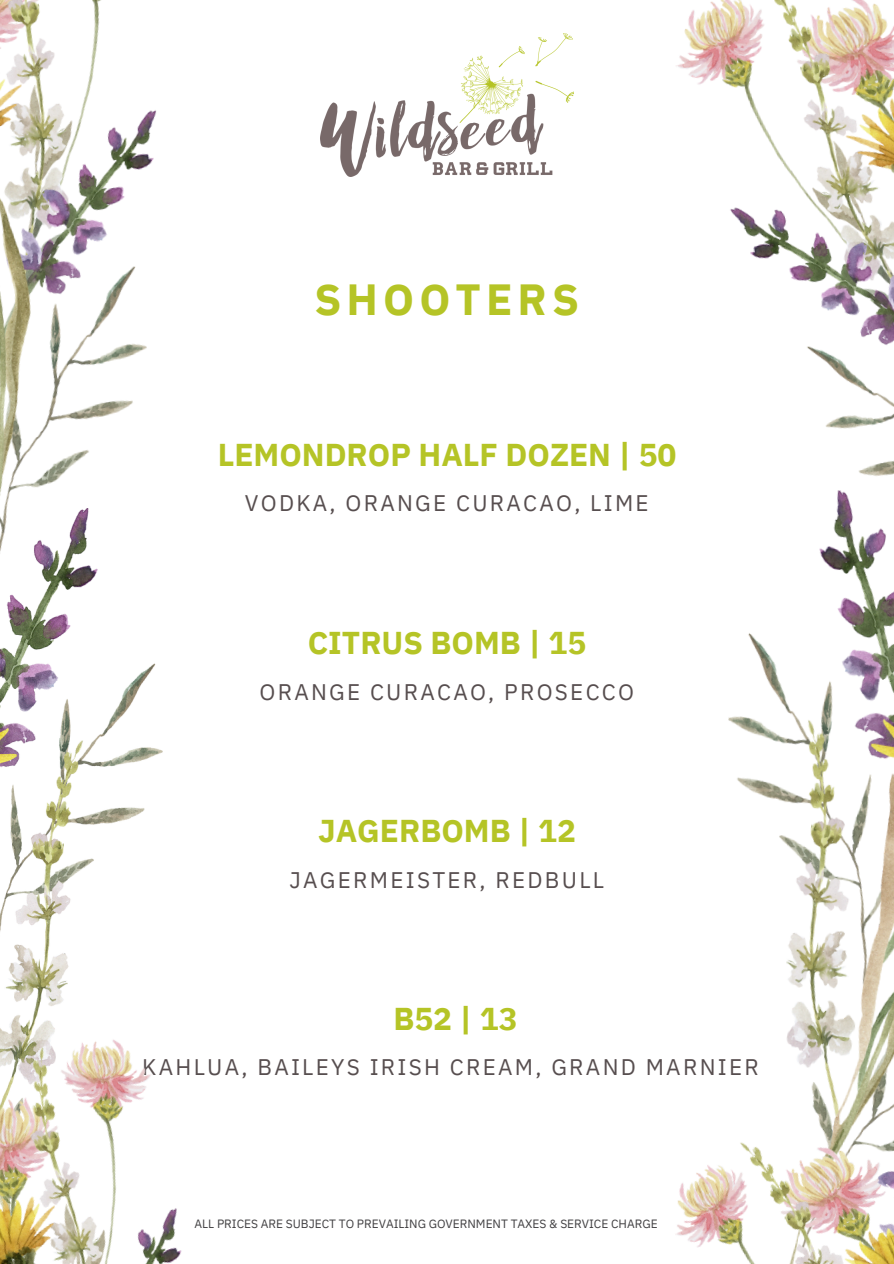
<style>
.page{position:relative;width:894px;height:1264px;background:#fff}
.page>*{position:absolute;margin:0;border:0;box-sizing:border-box;transform-origin:0 0}
.t1{font:700 43.5px "IBM Plex Sans";letter-spacing:.115em;color:#b5c426}
.t2{font:700 31.5px "IBM Plex Sans";color:#b5c426}
.t3{font:22.5px "IBM Plex Sans";letter-spacing:.1em;color:#574e4f}
.t4{font:12px "IBM Plex Sans";letter-spacing:-.005em;color:#414042}
</style>
<div class="page">
<img style="left:320px;top:34px;width:253px;height:143px">
<img style="left:728px;top:694px;width:165px;height:328px">
<img style="left:676px;top:0;width:217px;height:694px">
<img style="left:675px;top:1022px;width:218px;height:241px">
<img style="left:0;top:663px;width:163px;height:327px">
<img style="left:0;top:0;width:157px;height:663px">
<img style="left:0;top:990px;width:182px;height:273px">
<p class="t1" style="left:314px;top:270px;width:266px">SHOOTERS</p>
<p class="t2" style="left:217px;top:433px;width:460px">LEMONDROP HALF DOZEN | 50</p>
<p class="t3" style="left:245px;top:488px;width:405px">VODKA, ORANGE CURACAO, LIME</p>
<p class="t2" style="left:308px;top:621px;width:280px">CITRUS BOMB | 15</p>
<h3 class="t3" style="left:259px;top:676px;width:376px">ORANGE CURACAO, PROSECCO</h3>
<h3 class="t2" style="left:318px;top:809px;width:259px">JAGERBOMB | 12</h3>
<h2 class="t3" style="left:289px;top:864px;width:316px">JAGERMEISTER, REDBULL</h2>
<h3 class="t2" style="left:393px;top:997px;width:126px">B52 | 13</h3>
<h2 class="t3" style="left:142px;top:1052px;width:618px">KAHLUA, BAILEYS IRISH CREAM, GRAND MARNIER</h2>
<p class="t4" style="left:194px;top:1215px;width:464px">ALL PRICES ARE SUBJECT TO PREVAILING GOVERNMENT TAXES &amp; SERVICE CHARGE</p>
</div>
